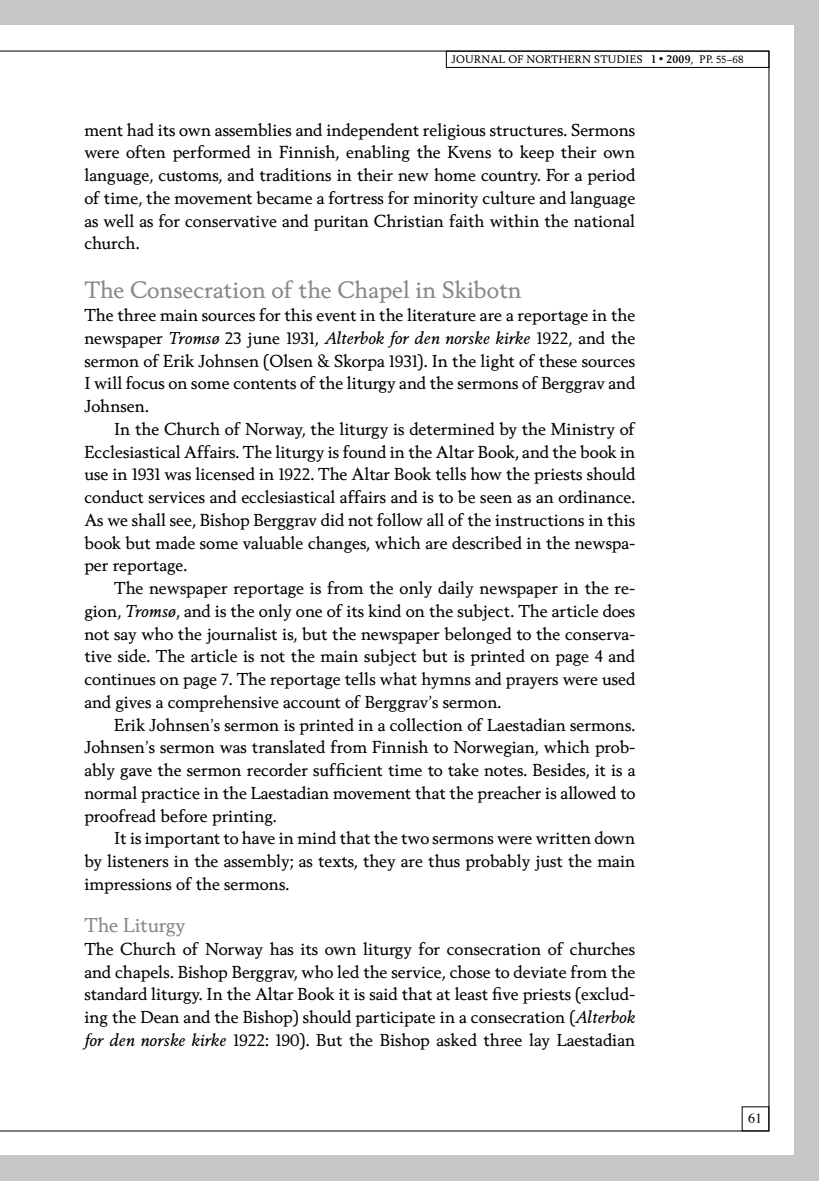
<style>
.page{position:relative;width:819px;height:1181px;background:#fff}
.page>*{position:absolute;margin:0;border:0;box-sizing:border-box;transform-origin:0 0}
.t1{font:22.75px "Berling Nova Text";color:#87888a}
.t2{font:19.25px "Berling Nova Text";color:#87888a}
.t3{font:16.62px/22.8px "Berling Nova Text";color:#000;text-align:justify}
.t4{font:14px "Times";color:#000}
.t5{font:10.5px "Berling Nova Text";color:#000}
.s1{font-weight:700}
.s2{font-style:italic}
</style>
<div class="page">
<div style="left:794px;top:0;width:25px;height:1181px;background:#c5c6c8"></div>
<div style="left:0;top:0;width:819px;height:25px;background:#c5c6c8"></div>
<div style="left:0;top:1155px;width:819px;height:26px;background:#c5c6c8"></div>
<div style="left:446px;top:51px;width:323px;height:17px;border:1px solid #000"></div>
<p class="t5" style="left:451px;top:53px;width:9px">journal</p>
<p class="t5" style="left:508px;top:53px;width:27px">of northern</p>
<p class="t5" style="left:594px;top:53px;width:8px">studies</p>
<p class="t5" style="left:651px;top:53px;width:94px"><span class="s1">1</span> <sup>•</sup> <span class="s1">2009</span>, pp. 55–68</p>
<p class="t3" style="left:84px;top:118px;width:552px">ment had its own assemblies and independent religious structures. Sermons were often performed in Finnish, enabling the Kvens to keep their own language, customs, and traditions in their new home country. For a period of time, the movement became a fortress for minority culture and language as well as for conservative and puritan Christian faith within the national church.</p>
<h1 class="t1" style="left:84px;top:276px;width:439px">The Consecration of the Chapel in Skibotn</h1>
<p class="t3" style="left:84px;top:303px;width:552px">The three main sources for this event in the literature are a reportage in the newspaper <span class="s2">Tromsø</span> 23 june 1931, <span class="s2">Alterbok for den norske kirke</span> 1922, and the sermon of Erik Johnsen (Olsen &amp; Skorpa 1931). In the light of these sources I will focus on some contents of the liturgy and the sermons of Berggrav and Johnsen.</p>
<p class="t3" style="left:84px;top:417px;width:552px;text-indent:30px">In the Church of Norway, the liturgy is determined by the Ministry of Ecclesiastical Affairs. The liturgy is found in the Altar Book, and the book in use in 1931 was licensed in 1922. The Altar Book tells how the priests should conduct services and ecclesiastical affairs and is to be seen as an ordinance.<br>As we shall see, Bishop Berggrav did not follow all of the instructions in this book but made some valuable changes, which are described in the newspa&shy;per reportage.</p>
<p class="t3" style="left:84px;top:576px;width:552px;text-indent:30px">The newspaper reportage is from the only daily newspaper in the re&shy;gion, <span class="s2">Tromsø</span>, and is the only one of its kind on the subject. The article does not say who the journalist is, but the newspaper belonged to the conserva&shy;tive side. The article is not the main subject but is printed on page 4 and continues on page 7. The reportage tells what hymns and prayers were used and gives a comprehensive account of Berggrav’s sermon.</p>
<p class="t3" style="left:84px;top:713px;width:552px;text-indent:30px">Erik Johnsen’s sermon is printed in a collection of Laestadian sermons.<br>Johnsen’s sermon was translated from Finnish to Norwegian, which prob&shy;ably gave the sermon recorder sufficient time to take notes. Besides, it is a normal practice in the Laestadian movement that the preacher is allowed to proofread before printing.</p>
<p class="t3" style="left:84px;top:826px;width:552px;text-indent:30px">It is important to have in mind that the two sermons were written down by listeners in the assembly; as texts, they are thus probably just the main impressions of the sermons.</p>
<p class="t2" style="left:84px;top:913px;width:103px">The Liturgy</p>
<p class="t3" style="left:84px;top:937px;width:552px">The Church of Norway has its own liturgy for consecration of churches and chapels. Bishop Berggrav, who led the service, chose to deviate from the standard liturgy. In the Altar Book it is said that at least five priests (exclud&shy;ing the Dean and the Bishop) should participate in a consecration (<span class="s2">Alterbok for den norske kirke</span> 1922: 190). But the Bishop asked three lay Laestadian</p>
<p class="t4" style="left:748px;top:1105px;width:15px">61</p>
</div>
